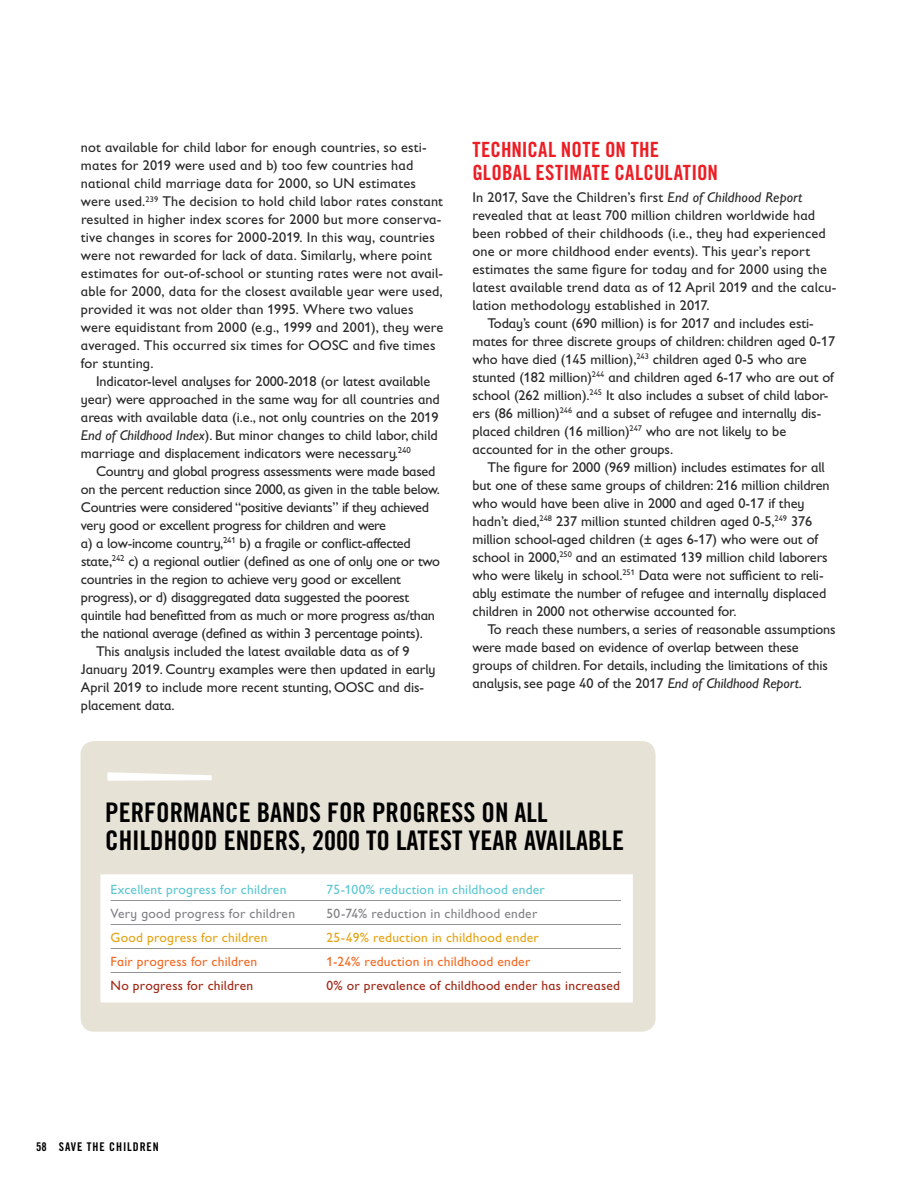
<style>
.page{position:relative;width:918px;height:1188px;background:#fff}
.page>*{position:absolute;margin:0;border:0;box-sizing:border-box;transform-origin:0 0}
.t1{font:27px/28.5px "Trade Gothic Bold Cond Twenty";color:#000}
.t2{font:21px/22.5px "Trade Gothic Bold Cond Twenty";letter-spacing:.01em;color:#ed1d24}
.t3{font:14.25px/18px "Gill Sans Infant Std";letter-spacing:-.005em;color:#292829}
.t4{font:13.5px "Gill Sans Infant Std";letter-spacing:.015em;color:#a02816}
.t5{font:13.5px "Gill Sans Infant Std";letter-spacing:.015em;color:#5ec7d2}
.t6{font:13.5px "Gill Sans Infant Std";letter-spacing:.015em;color:#808285}
.t7{font:13.5px "Gill Sans Infant Std";letter-spacing:.015em;color:#e5a414}
.t8{font:13.5px "Gill Sans Infant Std";letter-spacing:.015em;color:#f26a24}
.t9{font:12px "Trade Gothic Bold Cond Twenty";letter-spacing:.075em;color:#000}
.s1{font-style:italic}
</style>
<div class="page">
<div style="left:81px;top:741px;width:575px;height:291px;background:#e6e2d6;border-radius:14px"></div>
<svg style="left:107px;top:772px;width:105px;height:9px"></svg>
<div style="left:100px;top:874px;width:533px;height:129px;background:#fff;border:2px solid #fff"></div>
<hr style="left:111px;top:900px;width:510px;height:1px;background:#939598">
<hr style="left:111px;top:924px;width:510px;height:1px;background:#939598">
<hr style="left:111px;top:948px;width:510px;height:1px;background:#939598">
<hr style="left:111px;top:972px;width:510px;height:1px;background:#939598">
<p class="t3" style="left:81px;top:139px;width:364px">not available for child labor for enough countries, so esti&shy;mates for 2019 were used and b) too few countries had national child marriage data for 2000, so UN estimates were used.<sup>239</sup> The decision to hold child labor rates constant resulted in higher index scores for 2000 but more conserva&shy;tive changes in scores for 2000-2019. In this way, countries were not rewarded for lack of data. Similarly, where point estimates for out-of-school or stunting rates were not avail&shy;able for 2000, data for the closest available year were used, provided it was not older than 1995. Where two values were equidistant from 2000 (e.g., 1999 and 2001), they were averaged. This occurred six times for OOSC and five times for stunting.</p>
<p class="t3" style="left:81px;top:373px;width:360px;text-indent:15px">Indicator-level analyses for 2000-2018 (or latest available year) were approached in the same way for all countries and areas with available data (i.e., not only countries on the 2019<br><span class="s1">End of Childhood Index</span>). But minor changes to child labor, child marriage and displacement indicators were necessary.<sup>240</sup></p>
<p class="t3" style="left:96px;top:463px;width:341px">Country and global progress assessments were made based</p>
<p class="t3" style="left:81px;top:481px;width:361px">on the percent reduction since 2000, as given in the table below.</p>
<p class="t3" style="left:81px;top:499px;width:350px">Countries were considered “positive deviants” if they achieved</p>
<p class="t3" style="left:81px;top:517px;width:307px">very good or excellent progress for children and were</p>
<p class="t3" style="left:81px;top:535px;width:331px">a) a low-income country,<sup>241</sup> b) a fragile or conflict-affected</p>
<p class="t3" style="left:81px;top:553px;width:361px">state,<sup>242</sup> c) a regional outlier (defined as one of only one or two</p>
<p class="t3" style="left:81px;top:571px;width:322px">countries in the region to achieve very good or excellent</p>
<p class="t3" style="left:81px;top:589px;width:330px">progress), or d) disaggregated data suggested the poorest</p>
<p class="t3" style="left:81px;top:607px;width:355px">quintile had benefitted from as much or more progress as/than</p>
<p class="t3" style="left:81px;top:625px;width:343px">the national average (defined as within 3 percentage points).</p>
<p class="t3" style="left:96px;top:643px;width:315px">This analysis included the latest available data as of 9</p>
<p class="t3" style="left:81px;top:661px;width:356px">January 2019. Country examples were then updated in early</p>
<p class="t3" style="left:81px;top:679px;width:345px">April 2019 to include more recent stunting, OOSC and dis-</p>
<p class="t3" style="left:81px;top:697px;width:95px">placement data.</p>
<h2 class="t2" style="left:472px;top:138px;width:247px">TECHNICAL NOTE ON THE<br>GLOBAL ESTIMATE CALCULATION</h2>
<p class="t3" style="left:472px;top:188px;width:331px">In 2017, Save the Children’s first <span class="s1">End of Childhood Report</span></p>
<p class="t3" style="left:472px;top:206px;width:344px">revealed that at least 700 million children worldwide had</p>
<p class="t3" style="left:472px;top:224px;width:355px">been robbed of their childhoods (i.e., they had experienced</p>
<p class="t3" style="left:472px;top:242px;width:339px">one or more childhood ender events). This year’s report</p>
<p class="t3" style="left:472px;top:260px;width:356px">estimates the same figure for today and for 2000 using the</p>
<p class="t3" style="left:472px;top:278px;width:365px">latest available trend data as of 12 April 2019 and the calcu-</p>
<p class="t3" style="left:472px;top:296px;width:239px">lation methodology established in 2017.</p>
<p class="t3" style="left:488px;top:314px;width:328px">Today’s count (690 million) is for 2017 and includes esti-</p>
<p class="t3" style="left:472px;top:332px;width:364px">mates for three discrete groups of children: children aged 0-17</p>
<p class="t3" style="left:472px;top:350px;width:336px">who have died (145 million),<sup>243</sup> children aged 0-5 who are</p>
<p class="t3" style="left:473px;top:368px;width:363px">stunted (182 million)<sup>244</sup> and children aged 6-17 who are out of</p>
<p class="t3" style="left:473px;top:386px;width:358px">school (262 million).<sup>245</sup> It also includes a subset of child labor-</p>
<p class="t3" style="left:473px;top:404px;width:350px">ers (86 million)<sup>246</sup> and a subset of refugee and internally dis-</p>
<p class="t3" style="left:473px;top:422px;width:315px">placed children (16 million)<sup>247</sup> who are not likely to be</p>
<p class="t3" style="left:473px;top:440px;width:202px">accounted for in the other groups.</p>
<p class="t3" style="left:488px;top:458px;width:339px">The figure for 2000 (969 million) includes estimates for all</p>
<p class="t3" style="left:473px;top:476px;width:359px">but one of these same groups of children: 216 million children</p>
<p class="t3" style="left:473px;top:494px;width:334px">who would have been alive in 2000 and aged 0-17 if they</p>
<p class="t3" style="left:473px;top:512px;width:341px">hadn’t died,<sup>248</sup> 237 million stunted children aged 0-5,<sup>249</sup> 376</p>
<p class="t3" style="left:472px;top:530px;width:347px">million school-aged children (± ages 6-17) who were out of</p>
<p class="t3" style="left:472px;top:548px;width:357px">school in 2000,<sup>250</sup> and an estimated 139 million child laborers</p>
<p class="t3" style="left:473px;top:566px;width:353px">who were likely in school.<sup>251</sup> Data were not sufficient to reli-</p>
<p class="t3" style="left:473px;top:584px;width:355px">ably estimate the number of refugee and internally displaced</p>
<p class="t3" style="left:473px;top:602px;width:265px">children in 2000 not otherwise accounted for.</p>
<p class="t3" style="left:488px;top:620px;width:350px">To reach these numbers, a series of reasonable assumptions</p>
<p class="t3" style="left:473px;top:638px;width:328px">were made based on evidence of overlap between these</p>
<p class="t3" style="left:473px;top:656px;width:357px">groups of children. For details, including the limitations of this</p>
<p class="t3" style="left:473px;top:674px;width:331px">analysis, see page 40 of the 2017 <span class="s1">End of Childhood Report</span>.</p>
<h1 class="t1" style="left:105px;top:798px;width:520px">PERFORMANCE BANDS FOR PROGRESS ON ALL<br>CHILDHOOD ENDERS, 2000 TO LATEST YEAR AVAILABLE</h1>
<p class="t5" style="left:111px;top:882px;width:177px">Excellent progress for children</p>
<p class="t5" style="left:327px;top:882px;width:220px">75-100% reduction in childhood ender</p>
<p class="t6" style="left:111px;top:906px;width:186px">Very good progress for children</p>
<p class="t6" style="left:327px;top:906px;width:212px">50-74% reduction in childhood ender</p>
<p class="t7" style="left:111px;top:930px;width:158px">Good progress for children</p>
<p class="t7" style="left:327px;top:930px;width:214px">25-49% reduction in childhood ender</p>
<p class="t8" style="left:111px;top:954px;width:148px">Fair progress for children</p>
<p class="t8" style="left:327px;top:954px;width:205px">1-24% reduction in childhood ender</p>
<p class="t4" style="left:111px;top:978px;width:144px">No progress for children</p>
<p class="t4" style="left:327px;top:978px;width:295px">0% or prevalence of childhood ender has increased</p>
<p class="t9" style="left:36px;top:1139px;width:124px">58 SAVE THE CHILDREN</p>
</div>
